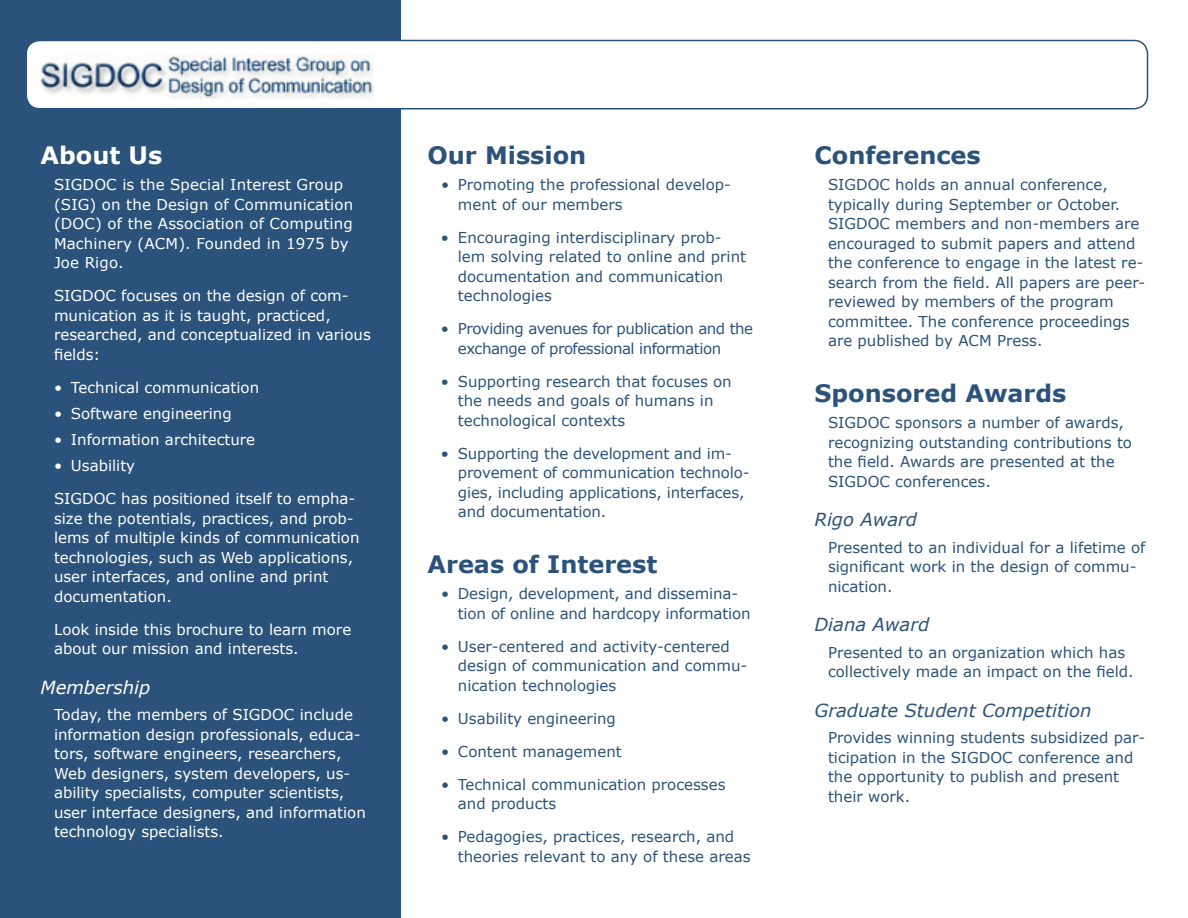
<style>
.page{position:relative;width:1188px;height:918px;background:#fff}
.page>*{position:absolute;margin:0;border:0;box-sizing:border-box;transform-origin:0 0}
.t1{font:700 24px "Verdana";color:#2b527a}
.t2{font:700 24px "Verdana";color:#fff}
.t3{font:italic 18px "Verdana";color:#2b527a}
.t4{font:italic 18px "Verdana";color:#fff}
.t5{font:15px/19.5px "Verdana";color:#2b527a}
.t6{font:15px/19.5px "Verdana";color:#fff}
.t7{font:15px/19.5px "Verdana";letter-spacing:-.03em;color:#2b527a}
</style>
<div class="page">
<div style="left:0;top:0;width:400px;height:918px;background:#2b527a"></div>
<div style="left:26px;top:40px;width:1122px;height:69px;background:#fff;border-radius:14px"></div>
<img style="left:40px;top:54px;width:334px;height:44px">
<div style="left:26px;top:40px;width:1122px;height:70px;border:2px solid #2b527a;border-radius:14px"></div>
<h1 class="t2" style="left:40px;top:140px;width:123px">About Us</h1>
<p class="t6" style="left:54px;top:174px;width:301px">SIGDOC is the Special Interest Group (SIG) on the Design of Communication (DOC) of the Association of Computing<br>Machinery (ACM). Founded in 1975 by<br>Joe Rigo.</p>
<p class="t6" style="left:54px;top:285px;width:318px">SIGDOC focuses on the design of com&shy;munication as it is taught, practiced, researched, and conceptualized in various fields:</p>
<p class="t6" style="left:54px;top:377px;width:207px">• Technical communication</p>
<p class="t6" style="left:54px;top:403px;width:179px">• Software engineering</p>
<p class="t6" style="left:54px;top:429px;width:203px">• Information architecture</p>
<p class="t6" style="left:54px;top:456px;width:83px">• Usability</p>
<p class="t6" style="left:54px;top:489px;width:307px">SIGDOC has positioned itself to empha&shy;size the potentials, practices, and prob&shy;lems of multiple kinds of communication technologies, such as Web applications, user interfaces, and online and print documentation.</p>
<p class="t6" style="left:54px;top:619px;width:299px">Look inside this brochure to learn more about our mission and interests.</p>
<p class="t4" style="left:40px;top:676px;width:111px">Membership</p>
<p class="t6" style="left:54px;top:705px;width:313px">Today, the members of SIGDOC include information design professionals, educa&shy;tors, software engineers, researchers, Web designers, system developers, us&shy;ability specialists, computer scientists, user interface designers, and information technology specialists.</p>
<h1 class="t1" style="left:428px;top:140px;width:160px">Our Mission</h1>
<p class="t5" style="left:458px;top:174px;width:275px;text-indent:-17px">• Promoting the professional develop&shy;ment of our members</p>
<p class="t5" style="left:458px;top:227px;width:290px;text-indent:-17px">• Encouraging interdisciplinary prob&shy;lem solving related to online and print documentation and communication technologies</p>
<p class="t7" style="left:458px;top:318px;width:297px;text-indent:-17px">• Providing avenues for publication and the exchange of professional information</p>
<p class="t5" style="left:458px;top:371px;width:275px;text-indent:-17px">• Supporting research that focuses on the needs and goals of humans in technological contexts</p>
<p class="t5" style="left:458px;top:443px;width:293px;text-indent:-17px">• Supporting the development and im&shy;provement of communication technolo&shy;gies, including applications, interfaces, and documentation.</p>
<h1 class="t1" style="left:428px;top:549px;width:231px">Areas of Interest</h1>
<p class="t5" style="left:458px;top:583px;width:294px;text-indent:-17px">• Design, development, and dissemina&shy;tion of online and hardcopy information</p>
<p class="t5" style="left:458px;top:636px;width:291px;text-indent:-17px">• User-centered and activity-centered design of communication and commu&shy;nication technologies</p>
<p class="t5" style="left:441px;top:708px;width:176px">• Usability engineering</p>
<p class="t5" style="left:441px;top:741px;width:182px">• Content management</p>
<p class="t5" style="left:458px;top:774px;width:269px;text-indent:-17px">• Technical communication processes and products</p>
<p class="t5" style="left:458px;top:826px;width:294px;text-indent:-17px">• Pedagogies, practices, research, and theories relevant to any of these areas</p>
<h1 class="t1" style="left:814px;top:140px;width:168px">Conferences</h1>
<p class="t5" style="left:828px;top:174px;width:319px">SIGDOC holds an annual conference, typically during September or October.<br>SIGDOC members and non-members are encouraged to submit papers and attend the conference to engage in the latest re&shy;search from the field. All papers are peer&shy;reviewed by members of the program committee. The conference proceedings are published by ACM Press.</p>
<h1 class="t1" style="left:814px;top:378px;width:254px">Sponsored Awards</h1>
<p class="t5" style="left:828px;top:412px;width:306px">SIGDOC sponsors a number of awards, recognizing outstanding contributions to the field. Awards are presented at the SIGDOC conferences.</p>
<p class="t3" style="left:814px;top:508px;width:104px">Rigo Award</p>
<p class="t5" style="left:828px;top:537px;width:319px">Presented to an individual for a lifetime of significant work in the design of commu&shy;nication.</p>
<p class="t3" style="left:814px;top:613px;width:116px">Diana Award</p>
<p class="t5" style="left:828px;top:642px;width:307px">Presented to an organization which has collectively made an impact on the field.</p>
<p class="t3" style="left:814px;top:699px;width:278px">Graduate Student Competition</p>
<p class="t5" style="left:828px;top:727px;width:319px">Provides winning students subsidized par&shy;ticipation in the SIGDOC conference and the opportunity to publish and present their work.</p>
</div>
